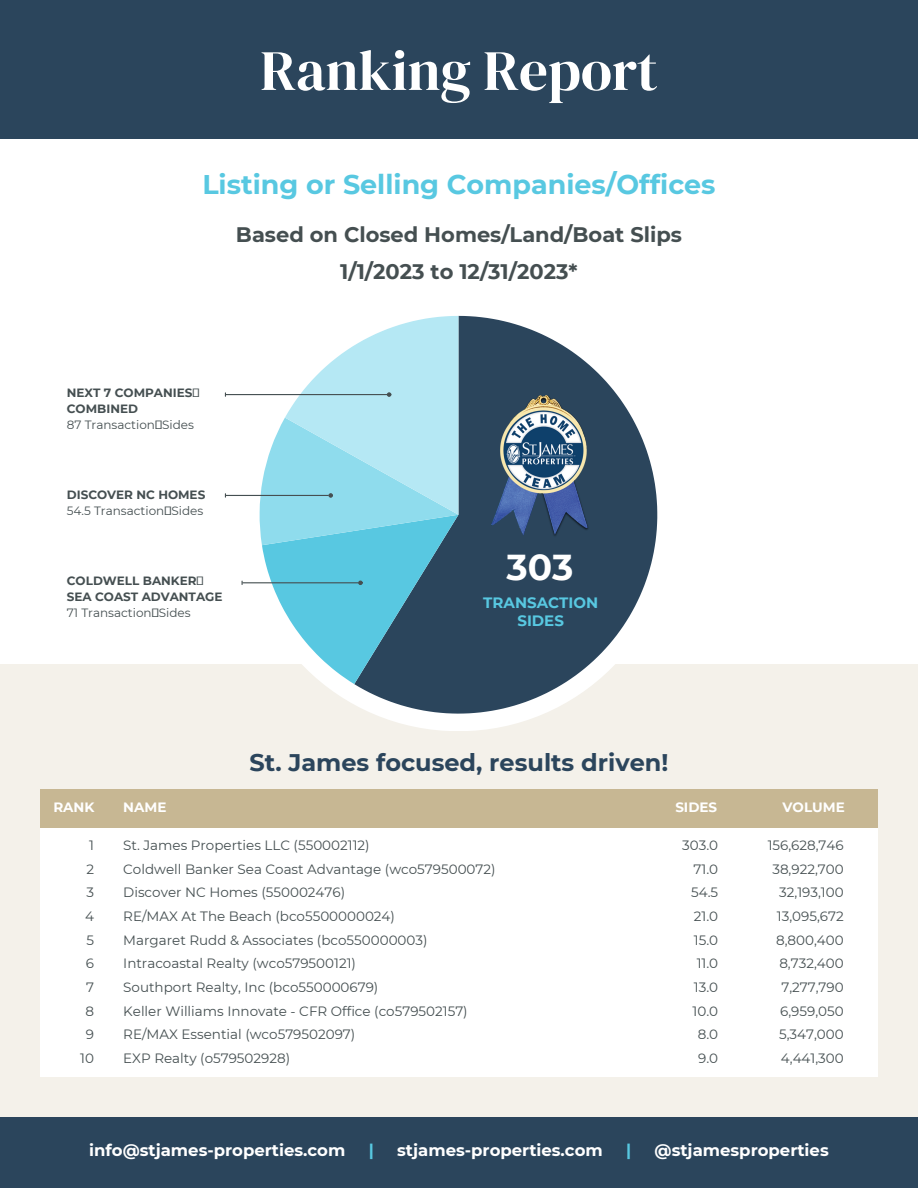
<style>
.page{position:relative;width:918px;height:1188px;background:#fff}
.page>*{position:absolute;margin:0;border:0;box-sizing:border-box;transform-origin:0 0}
.t1{font:57px "DM Serif Display";color:#fff}
.t2{font:700 36px "Montserrat";color:#fff}
.t3{font:700 27px "Montserrat";color:#58c8e1}
.t4{font:700 24px "Montserrat";color:#2b455c}
.t5{font:700 21px "Montserrat";color:#454f51}
.t6{font:700 16.5px "Montserrat";color:#fff}
.t7{font:700 16.5px "Montserrat";color:#58c8e1}
.t8{font:700 15px/18px "Montserrat";color:#58c8e1;text-align:center}
.t9{font:13.5px "Montserrat";color:#454f51}
.t10{font:700 13.5px "Montserrat";color:#fff}
.t11{font:700 12px/16px "Montserrat";color:#454f51}
.t12{font:12px "Montserrat";color:#454f51}
</style>
<div class="page">
<div style="left:0;top:0;width:918px;height:138px;background:#2b455c"></div>
<div style="left:0;top:664px;width:918px;height:524px;background:#f4f1ea"></div>
<div style="left:0;top:1117px;width:917px;height:71px;background:#2b455c"></div>
<div style="left:40px;top:827px;width:838px;height:250px;background:#fff"></div>
<div style="left:40px;top:789px;width:838px;height:38px;background:#c7b793"></div>
<div style="left:242px;top:297px;width:433px;height:434px;background:#fff;border-radius:50%"></div>
<svg style="left:354px;top:316px;width:303px;height:398px;fill:#2b455c"></svg>
<hr style="left:226px;top:394px;width:161px;height:1px;background:#454f51">
<hr style="left:242px;top:582px;width:116px;height:1px;background:#454f51">
<hr style="left:226px;top:495px;width:103px;height:1px;background:#454f51">
<svg style="left:259px;top:316px;width:199px;height:368px"></svg>
<img style="left:491px;top:395px;width:98px;height:142px">
<h3 class="t1" style="left:260px;top:31px;width:399px">Ranking Report</h3>
<p class="t3" style="left:202px;top:168px;width:515px">Listing or Selling Companies/Offices</p>
<h5 class="t5" style="left:236px;top:222px;width:448px">Based on Closed Homes/Land/Boat Slips</h5>
<p class="t11" style="left:67px;top:385px;width:127px">NEXT 7 COMPANIES<br>COMBINED</p>
<p class="t12" style="left:67px;top:417px;width:129px">87 Transaction Sides</p>
<p class="t11" style="left:67px;top:487px;width:140px">DISCOVER NC HOMES</p>
<p class="t12" style="left:67px;top:504px;width:138px">54.5 Transaction Sides</p>
<p class="t11" style="left:67px;top:573px;width:157px">COLDWELL BANKER<br>SEA COAST ADVANTAGE</p>
<p class="t12" style="left:67px;top:606px;width:125px">71 Transaction Sides</p>
<p class="t5" style="left:340px;top:258px;width:239px">1/1/2023 to 12/31/2023*</p>
<p class="t2" style="left:507px;top:545px;width:69px">303</p>
<h5 class="t8" style="left:483px;top:593px;width:116px">TRANSACTION<br>SIDES</h5>
<p class="t4" style="left:250px;top:748px;width:420px">St. James focused, results driven!</p>
<p class="t10" style="left:53px;top:798px;width:43px">RANK</p>
<p class="t10" style="left:123px;top:798px;width:45px">NAME</p>
<p class="t10" style="left:675px;top:798px;width:43px">SIDES</p>
<p class="t10" style="left:783px;top:798px;width:64px">VOLUME</p>
<h2 class="t9" style="left:89px;top:837px;width:6px">1</h2>
<h6 class="t9" style="left:86px;top:861px;width:9px">2</h6>
<h4 class="t9" style="left:86px;top:884px;width:9px">3</h4>
<p class="t9" style="left:85px;top:908px;width:10px">4</p>
<p class="t9" style="left:86px;top:932px;width:9px">5</p>
<p class="t9" style="left:86px;top:955px;width:10px">6</p>
<p class="t9" style="left:86px;top:979px;width:9px">7</p>
<p class="t9" style="left:85px;top:1002px;width:10px">8</p>
<p class="t9" style="left:86px;top:1026px;width:10px">9</p>
<p class="t9" style="left:80px;top:1050px;width:15px">10</p>
<p class="t9" style="left:123px;top:837px;width:248px">St. James Properties LLC (550002112)</p>
<p class="t9" style="left:123px;top:861px;width:374px">Coldwell Banker Sea Coast Advantage (wco579500072)</p>
<p class="t9" style="left:123px;top:884px;width:223px">Discover NC Homes (550002476)</p>
<p class="t9" style="left:123px;top:908px;width:273px">RE/MAX At The Beach (bco5500000024)</p>
<p class="t9" style="left:123px;top:932px;width:306px">Margaret Rudd &amp; Associates (bco550000003)</p>
<p class="t9" style="left:123px;top:955px;width:234px">Intracoastal Realty (wco579500121)</p>
<p class="t9" style="left:123px;top:979px;width:257px">Southport Realty, Inc (bco550000679)</p>
<p class="t9" style="left:123px;top:1002px;width:346px">Keller Williams Innovate - CFR Office (co579502157)</p>
<p class="t9" style="left:123px;top:1026px;width:234px">RE/MAX Essential (wco579502097)</p>
<p class="t9" style="left:123px;top:1050px;width:168px">EXP Realty (o579502928)</p>
<p class="t9" style="left:682px;top:837px;width:37px">303.0</p>
<p class="t9" style="left:694px;top:861px;width:26px">71.0</p>
<p class="t9" style="left:691px;top:884px;width:29px">54.5</p>
<p class="t9" style="left:694px;top:908px;width:26px">21.0</p>
<p class="t9" style="left:694px;top:932px;width:26px">15.0</p>
<p class="t9" style="left:697px;top:955px;width:23px">11.0</p>
<p class="t9" style="left:694px;top:979px;width:26px">13.0</p>
<p class="t9" style="left:693px;top:1002px;width:27px">10.0</p>
<p class="t9" style="left:698px;top:1026px;width:22px">8.0</p>
<p class="t9" style="left:698px;top:1050px;width:22px">9.0</p>
<p class="t9" style="left:768px;top:837px;width:78px">156,628,746</p>
<p class="t9" style="left:772px;top:861px;width:73px">38,922,700</p>
<p class="t9" style="left:779px;top:884px;width:66px">32,193,100</p>
<p class="t9" style="left:777px;top:908px;width:68px">13,095,672</p>
<p class="t9" style="left:776px;top:932px;width:69px">8,800,400</p>
<p class="t9" style="left:779px;top:955px;width:66px">8,732,400</p>
<p class="t9" style="left:781px;top:979px;width:64px">7,277,790</p>
<p class="t9" style="left:780px;top:1002px;width:65px">6,959,050</p>
<p class="t9" style="left:779px;top:1026px;width:66px">5,347,000</p>
<p class="t9" style="left:781px;top:1050px;width:64px">4,441,300</p>
<p class="t6" style="left:89px;top:1140px;width:258px">info@stjames-properties.com</p>
<p class="t7" style="left:369px;top:1140px;width:7px">|</p>
<p class="t6" style="left:397px;top:1140px;width:207px">stjames-properties.com</p>
<p class="t7" style="left:626px;top:1140px;width:7px">|</p>
<p class="t6" style="left:655px;top:1140px;width:176px">@stjamesproperties</p>
</div>
